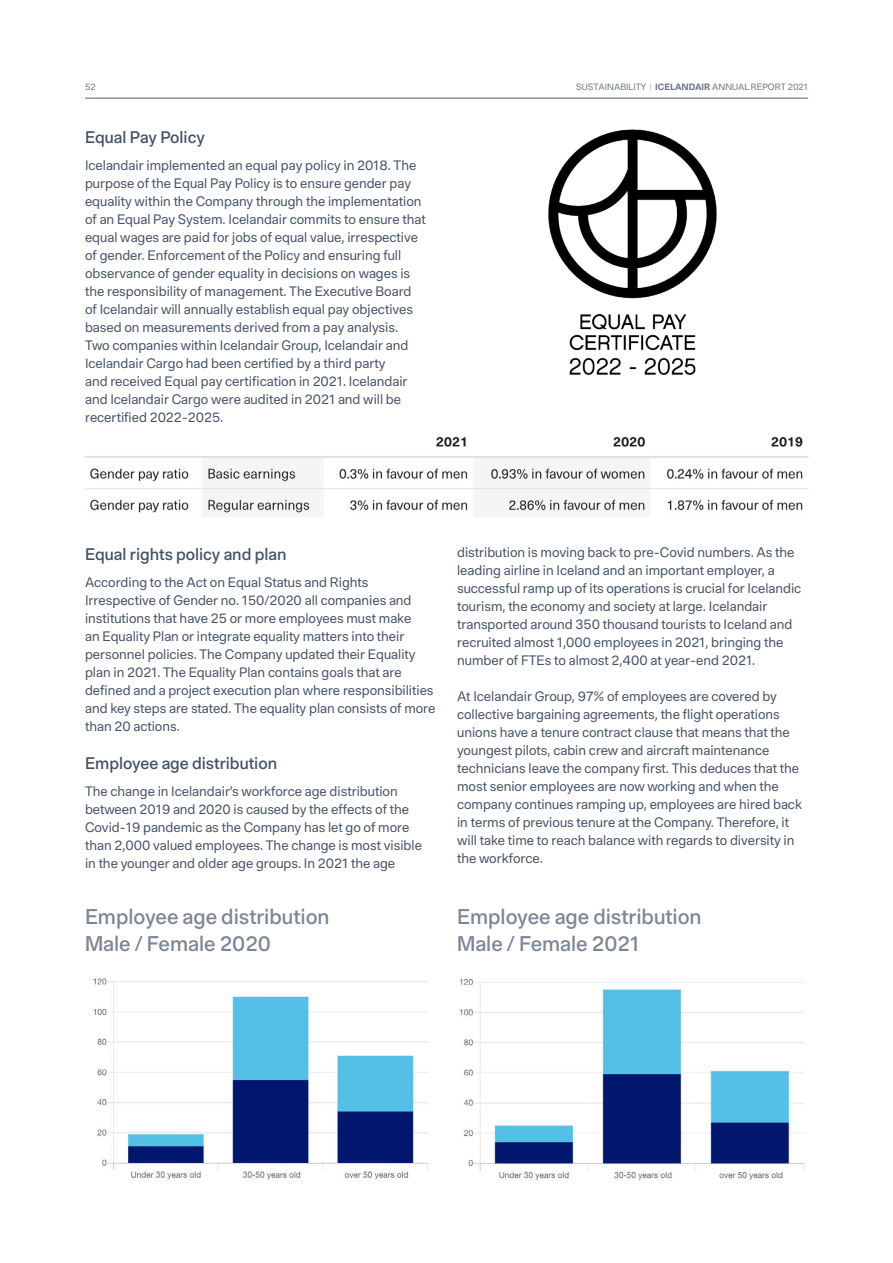
<style>
.page{position:relative;width:893px;height:1263px;background:#fff}
.page>*{position:absolute;margin:0;border:0;box-sizing:border-box;transform-origin:0 0}
.t1{font:500 21px/27px "Icelandair Loft";color:#7b8593}
.t2{font:500 16.5px "Icelandair Loft";color:#435064}
.t3{font:13.5px/18px "Icelandair Loft";color:#435064}
.t4{font:9px "Icelandair Loft";color:#697383}
.s1{font-weight:100}
.s2{font-weight:700}
</style>
<div class="page">
<hr style="left:85px;top:98px;width:723px;height:1px;background:#566173">
<img style="left:548px;top:129px;width:169px;height:246px">
<img style="left:84px;top:436px;width:725px;height:78px">
<img style="left:93px;top:978px;width:335px;height:202px">
<img style="left:459px;top:978px;width:345px;height:202px">
<p class="t4" style="left:85px;top:81px;width:12px">52</p>
<p class="t4" style="left:576px;top:81px;width:233px">SUSTAINABILITY <span class="s1">I</span> <span class="s2">ICELANDAIR</span> ANNUAL REPORT 2021</p>
<p class="t2" style="left:85px;top:127px;width:121px">Equal Pay Policy</p>
<p class="t3" style="left:85px;top:157px;width:342px">Icelandair implemented an equal pay policy in 2018. The purpose of the Equal Pay Policy is to ensure gender pay equality within the Company through the implementation of an Equal Pay System. Icelandair commits to ensure that equal wages are paid for jobs of equal value, irrespective of gender. Enforcement of the Policy and ensuring full observance of gender equality in decisions on wages is the responsibility of management. The Executive Board of Icelandair will annually establish equal pay objectives based on measurements derived from a pay analysis.<br>Two companies within Icelandair Group, Icelandair and Icelandair Cargo had been certified by a third party<br>and received Equal pay certification in 2021. Icelandair and Icelandair Cargo were audited in 2021 and will be recertified 2022-2025.</p>
<p class="t2" style="left:85px;top:544px;width:203px">Equal rights policy and plan</p>
<p class="t3" style="left:85px;top:574px;width:352px">According to the Act on Equal Status and Rights Irrespective of Gender no. 150/2020 all companies and institutions that have 25 or more employees must make<br>an Equality Plan or integrate equality matters into their personnel policies. The Company updated their Equality plan in 2021. The Equality Plan contains goals that are defined and a project execution plan where responsibilities and key steps are stated. The equality plan consists of more than 20 actions.</p>
<p class="t2" style="left:85px;top:753px;width:194px">Employee age distribution</p>
<p class="t3" style="left:85px;top:783px;width:338px">The change in Icelandair’s workforce age distribution between 2019 and 2020 is caused by the effects of the Covid-19 pandemic as the Company has let go of more than 2,000 valued employees. The change is most visible in the younger and older age groups. In 2021 the age</p>
<p class="t3" style="left:457px;top:545px;width:346px">distribution is moving back to pre-Covid numbers. As the leading airline in Iceland and an important employer, a successful ramp up of its operations is crucial for Icelandic tourism, the economy and society at large. Icelandair transported around 350 thousand tourists to Iceland and recruited almost 1,000 employees in 2021, bringing the number of FTEs to almost 2,400 at year-end 2021.</p>
<p class="t3" style="left:457px;top:688px;width:346px">At Icelandair Group, 97% of employees are covered by collective bargaining agreements, the flight operations unions have a tenure contract clause that means that the youngest pilots, cabin crew and aircraft maintenance technicians leave the company first. This deduces that the most senior employees are now working and when the company continues ramping up, employees are hired back in terms of previous tenure at the Company. Therefore, it will take time to reach balance with regards to diversity in the workforce.</p>
<p class="t1" style="left:85px;top:905px;width:246px">Employee age distribution<br>Male / Female 2020</p>
<p class="t1" style="left:457px;top:905px;width:246px">Employee age distribution<br>Male / Female 2021</p>
</div>
